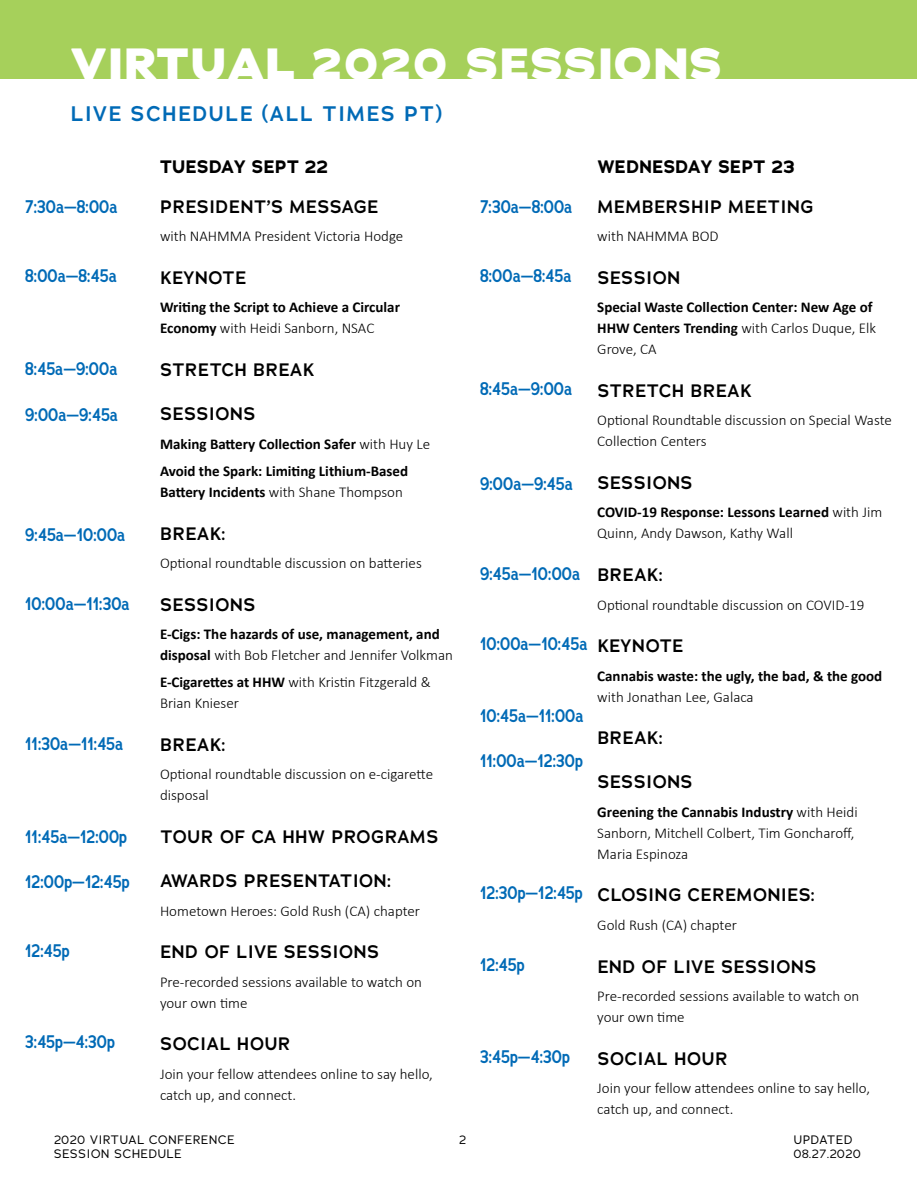
<style>
.page{position:relative;width:918px;height:1188px;background:#fff}
.page>*{position:absolute;margin:0;border:0;box-sizing:border-box;transform-origin:0 0}
.t1{font:800 45px "Adrianna";letter-spacing:.025em;color:#fff}
.t2{font:600 21px "Adrianna";letter-spacing:.065em;color:#006ab6}
.t3{font:600 18px "Adrianna Condensed";color:#006ab6}
.t4{font:600 18px "Adrianna";letter-spacing:.02em;color:#000}
.t5{font:700 18px "Adrianna";letter-spacing:.02em;color:#000}
.t6{font:300 15px/21px "Calibri";color:#000}
.t7{font:700 15px/21px "Calibri";color:#000}
.t8{font:12px/14.4px "Adrianna";letter-spacing:.065em;color:#000}
.s1{font-weight:300}
.s2{font-weight:700}
</style>
<div class="page">
<div style="left:1px;top:1px;width:916px;height:78px;background:#a6d05b"></div>
<h1 class="t1" style="left:71px;top:36px;width:653px">VIRTUAL 2020 SESSIONS</h1>
<h2 class="t2" style="left:70px;top:100px;width:373px">LIVE SCHEDULE (ALL TIMES PT)</h2>
<p class="t3" style="left:25px;top:195px;width:94px">7:30a—8:00a</p>
<p class="t3" style="left:25px;top:264px;width:93px">8:00a—8:45a</p>
<p class="t3" style="left:25px;top:357px;width:94px">8:45a—9:00a</p>
<p class="t3" style="left:25px;top:403px;width:94px">9:00a—9:45a</p>
<p class="t3" style="left:25px;top:523px;width:101px">9:45a—10:00a</p>
<p class="t3" style="left:25px;top:592px;width:106px">10:00a—11:30a</p>
<p class="t3" style="left:25px;top:732px;width:99px">11:30a—11:45a</p>
<p class="t3" style="left:25px;top:825px;width:103px">11:45a—12:00p</p>
<p class="t3" style="left:25px;top:870px;width:106px">12:00p—12:45p</p>
<p class="t3" style="left:25px;top:939px;width:46px">12:45p</p>
<p class="t3" style="left:25px;top:1030px;width:91px">3:45p—4:30p</p>
<p class="t5" style="left:160px;top:155px;width:170px">TUESDAY SEPT 22</p>
<p class="t5" style="left:597px;top:155px;width:199px">WEDNESDAY SEPT 23</p>
<p class="t4" style="left:160px;top:195px;width:220px">PRESIDENT’S MESSAGE</p>
<p class="t6" style="left:160px;top:226px;width:245px">with NAHMMA President Victoria Hodge</p>
<p class="t4" style="left:160px;top:266px;width:88px">KEYNOTE</p>
<p class="t7" style="left:160px;top:296px;width:241px">Writing the Script to Achieve a Circular<br>Economy <span class="s1">with Heidi Sanborn, NSAC</span></p>
<p class="t4" style="left:160px;top:358px;width:156px">STRETCH BREAK</p>
<p class="t4" style="left:160px;top:402px;width:97px">SESSIONS</p>
<p class="t7" style="left:160px;top:430px;width:272px;line-height:27px">Making Battery Collection Safer <span class="s1">with Huy Le<br></span>Avoid the Spark: Limiting Lithium-Based</p>
<p class="t6" style="left:160px;top:481px;width:244px"><span class="s2">Battery Incidents</span> with Shane Thompson</p>
<p class="t4" style="left:160px;top:522px;width:67px">BREAK:</p>
<p class="t6" style="left:160px;top:553px;width:263px">Optional roundtable discussion on batteries</p>
<p class="t4" style="left:160px;top:593px;width:97px">SESSIONS</p>
<p class="t7" style="left:160px;top:623px;width:294px">E-Cigs: The hazards of use, management, and disposal <span class="s1">with Bob Fletcher and Jennifer Volkman</span></p>
<p class="t6" style="left:160px;top:672px;width:272px"><span class="s2">E-Cigarettes at HHW</span> with Kristin Fitzgerald &amp;<br>Brian Knieser</p>
<p class="t4" style="left:160px;top:733px;width:67px">BREAK:</p>
<p class="t6" style="left:160px;top:764px;width:275px">Optional roundtable discussion on e-cigarette disposal</p>
<p class="t4" style="left:160px;top:825px;width:280px">TOUR OF CA HHW PROGRAMS</p>
<p class="t4" style="left:160px;top:869px;width:233px">AWARDS PRESENTATION:</p>
<p class="t6" style="left:160px;top:900px;width:262px">Hometown Heroes: Gold Rush (CA) chapter</p>
<p class="t4" style="left:160px;top:940px;width:221px">END OF LIVE SESSIONS</p>
<p class="t6" style="left:160px;top:971px;width:264px">Pre-recorded sessions available to watch on your own time</p>
<p class="t4" style="left:160px;top:1032px;width:132px">SOCIAL HOUR</p>
<p class="t6" style="left:160px;top:1063px;width:274px">Join your fellow attendees online to say hello, catch up, and connect.</p>
<p class="t4" style="left:597px;top:195px;width:218px">MEMBERSHIP MEETING</p>
<p class="t6" style="left:597px;top:226px;width:123px">with NAHMMA BOD</p>
<p class="t4" style="left:597px;top:266px;width:84px">SESSION</p>
<p class="t7" style="left:597px;top:296px;width:280px">Special Waste Collection Center: New Age of<br>HHW Centers Trending <span class="s1">with Carlos Duque, Elk<br>Grove, CA</span></p>
<p class="t4" style="left:597px;top:379px;width:156px">STRETCH BREAK</p>
<p class="t6" style="left:597px;top:410px;width:296px">Optional Roundtable discussion on Special Waste<br>Collection Centers</p>
<p class="t4" style="left:597px;top:471px;width:97px">SESSIONS</p>
<p class="t6" style="left:597px;top:502px;width:287px"><span class="s2">COVID-19 Response: Lessons Learned</span> with Jim<br>Quinn, Andy Dawson, Kathy Wall</p>
<p class="t4" style="left:597px;top:563px;width:67px">BREAK:</p>
<p class="t6" style="left:597px;top:594px;width:269px">Optional roundtable discussion on COVID-19</p>
<p class="t4" style="left:597px;top:634px;width:88px">KEYNOTE</p>
<p class="t7" style="left:597px;top:665px;width:287px">Cannabis waste: the ugly, the bad, &amp; the good</p>
<p class="t6" style="left:597px;top:686px;width:158px">with Jonathan Lee, Galaca</p>
<p class="t4" style="left:597px;top:726px;width:67px">BREAK:</p>
<p class="t4" style="left:597px;top:771px;width:97px">SESSIONS</p>
<p class="t6" style="left:597px;top:801px;width:262px"><span class="s2">Greening the Cannabis Industry</span> with Heidi<br>Sanborn, Mitchell Colbert, Tim Goncharoff,<br>Maria Espinoza</p>
<p class="t4" style="left:597px;top:884px;width:219px">CLOSING CEREMONIES:</p>
<p class="t6" style="left:597px;top:914px;width:141px">Gold Rush (CA) chapter</p>
<p class="t4" style="left:597px;top:955px;width:221px">END OF LIVE SESSIONS</p>
<p class="t6" style="left:597px;top:985px;width:264px">Pre-recorded sessions available to watch on your own time</p>
<p class="t4" style="left:597px;top:1047px;width:132px">SOCIAL HOUR</p>
<p class="t6" style="left:597px;top:1078px;width:274px">Join your fellow attendees online to say hello, catch up, and connect.</p>
<p class="t3" style="left:480px;top:195px;width:94px">7:30a—8:00a</p>
<p class="t3" style="left:480px;top:264px;width:93px">8:00a—8:45a</p>
<p class="t3" style="left:480px;top:377px;width:94px">8:45a—9:00a</p>
<p class="t3" style="left:480px;top:472px;width:94px">9:00a—9:45a</p>
<p class="t3" style="left:480px;top:562px;width:101px">9:45a—10:00a</p>
<p class="t3" style="left:480px;top:632px;width:109px">10:00a—10:45a</p>
<p class="t3" style="left:480px;top:704px;width:105px">10:45a—11:00a</p>
<p class="t3" style="left:480px;top:749px;width:104px">11:00a—12:30p</p>
<p class="t3" style="left:480px;top:881px;width:104px">12:30p—12:45p</p>
<p class="t3" style="left:480px;top:953px;width:46px">12:45p</p>
<p class="t3" style="left:480px;top:1045px;width:91px">3:45p—4:30p</p>
<p class="t8" style="left:54px;top:1132px;width:182px">2020 VIRTUAL CONFERENCE<br>SESSION SCHEDULE</p>
<p class="t8" style="left:459px;top:1132px;width:8px">2</p>
<p class="t8" style="left:794px;top:1132px;width:69px">UPDATED<br>08.27.2020</p>
</div>
